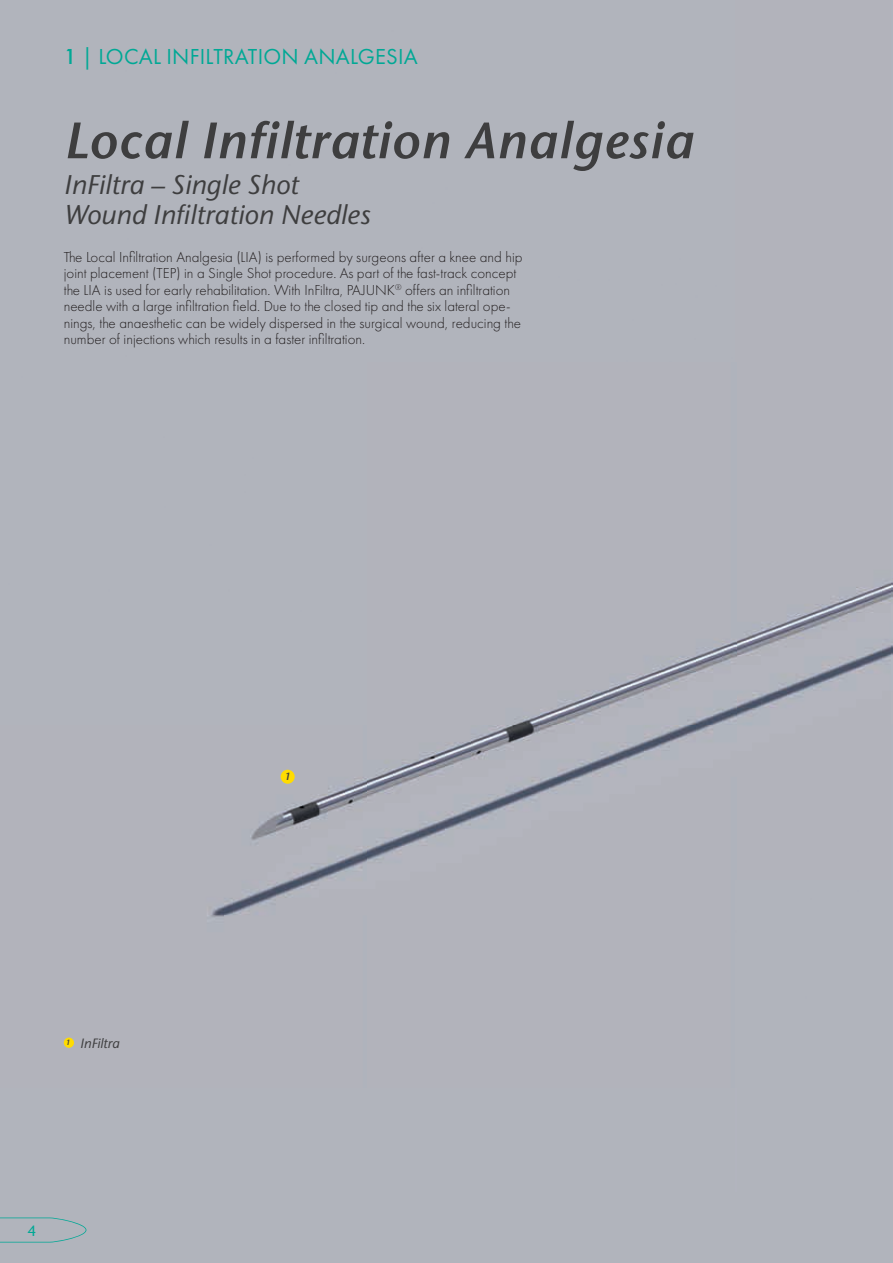
<style>
.page{position:relative;width:893px;height:1263px;background:#b1b4bc}
.page>*{position:absolute;margin:0;border:0;box-sizing:border-box;transform-origin:0 0}
.t1{font:italic 600 51px "Stone Sans ITC";letter-spacing:.025em;color:#3e3e3f}
.t2{font:italic 500 27px/30px "Stone Sans ITC";letter-spacing:.01em;color:#3e3e3f}
.t3{font:22.5px "Futura PT";letter-spacing:.01em;color:#00a895}
.t4{font:300 15px/16.5px "Futura PT";color:#231f20}
.t5{font:500 15px "Stone Sans ITC";color:#00a895}
.t6{font:italic 500 13.5px "Stone Sans ITC";color:#3e3e3f}
.t7{font:italic 600 10.35px "Stone Sans ITC";color:#3e3e3f}
.s1{font-weight:500}
</style>
<div class="page">
<img style="left:63px;top:582px;width:830px;height:466px">
<div style="left:281px;top:770px;width:14px;height:14px;background:#ffdc01;border-radius:50%"></div>
<div style="left:64px;top:1037px;width:10px;height:11px;background:#ffdc01;border-radius:50%"></div>
<svg style="left:0;top:1217px;width:86px;height:25px"></svg>
<h3 class="t3" style="left:64px;top:43px;width:355px"><span class="s1">1</span> | LOCAL INFILTRATION ANALGESIA</h3>
<h1 class="t1" style="left:64px;top:107px;width:630px">Local Infiltration Analgesia</h1>
<h2 class="t2" style="left:64px;top:169px;width:308px">InFiltra – Single Shot<br>Wound Infiltration Needles</h2>
<p class="t4" style="left:64px;top:248px;width:460px">The Local Infiltration Analgesia (LIA) is performed by surgeons after a knee and hip joint placement (TEP) in a Single Shot procedure. As part of the fast-track concept the LIA is used for early rehabilitation. With InFiltra, PAJUNK<sup>®</sup> offers an infiltration needle with a large infiltration field. Due to the closed tip and the six lateral ope&shy;nings, the anaesthetic can be widely dispersed in the surgical wound, reducing the number of injections which results in a faster infiltration.</p>
<p class="t6" style="left:66px;top:1034px;width:55px"><sup>1</sup> InFiltra</p>
<p class="t5" style="left:28px;top:1221px;width:10px">4</p>
<p class="t7" style="left:284px;top:769px;width:7px">1</p>
</div>
